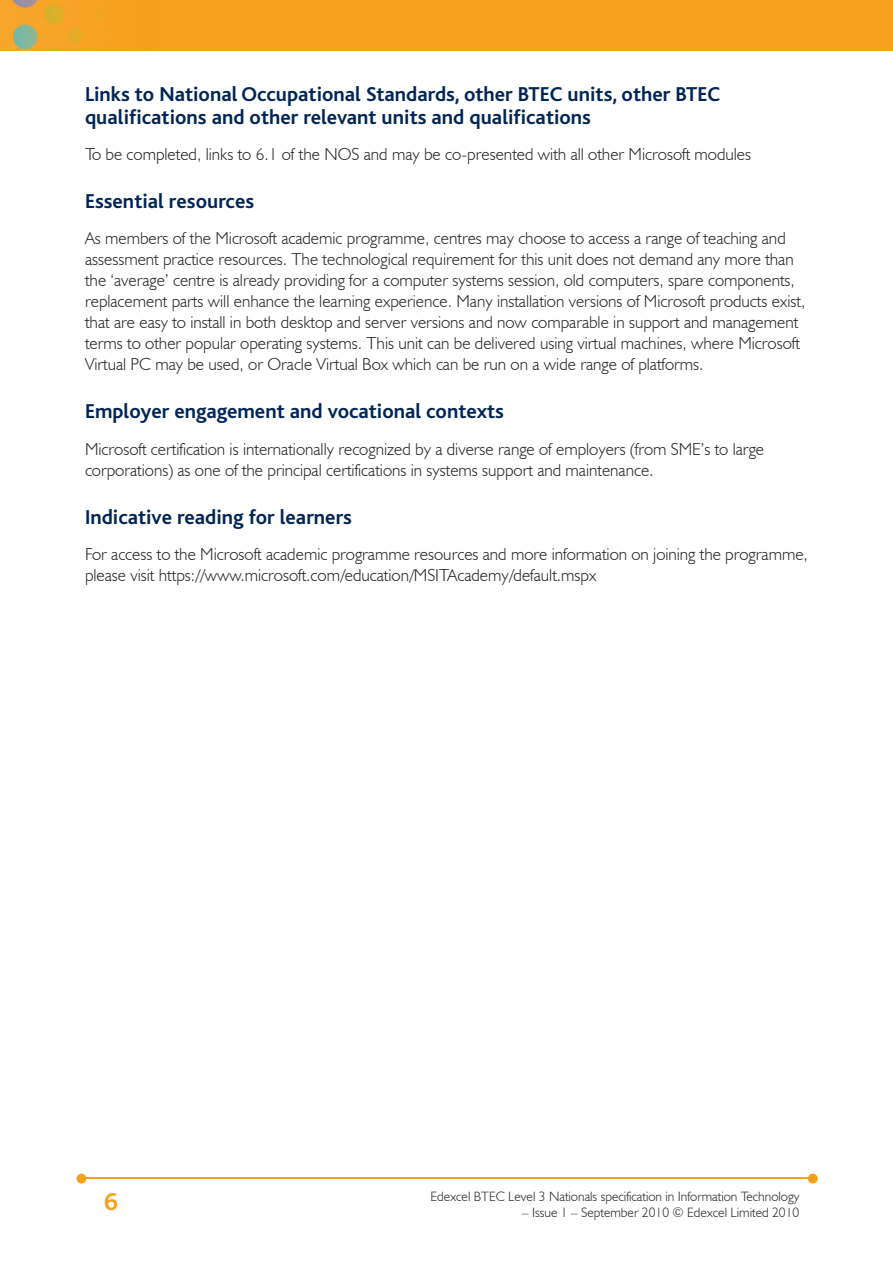
<style>
.page{position:relative;width:893px;height:1263px;background:#fff}
.page>*{position:absolute;margin:0;border:0;box-sizing:border-box;transform-origin:0 0}
.t1{font:700 25.5px "Bliss";color:#f6a01b}
.t2{font:700 21px/22.5px "Bliss";color:#002556}
.t3{font:300 17.25px/21px "Humanist 521 BT";color:#231f20}
.t4{font:300 13.5px "Humanist 521 BT";color:#231f20}
</style>
<div class="page">
<img style="left:0;top:0;width:893px;height:51px">
<hr style="left:82px;top:1178px;width:728px;height:1px;background:#f6a01b">
<svg style="left:808px;top:1174px;width:10px;height:9px"></svg>
<svg style="left:77px;top:1174px;width:9px;height:9px"></svg>
<p class="t2" style="left:85px;top:83px;width:637px">Links to National Occupational Standards, other BTEC units, other BTEC qualifications and other relevant units and qualifications</p>
<p class="t3" style="left:85px;top:143px;width:668px">To be completed, links to 6.1 of the NOS and may be co-presented with all other Microsoft modules</p>
<p class="t2" style="left:85px;top:190px;width:171px">Essential resources</p>
<p class="t3" style="left:85px;top:227px;width:722px">As members of the Microsoft academic programme, centres may choose to access a range of teaching and assessment practice resources. The technological requirement for this unit does not demand any more than the ‘average’ centre is already providing for a computer systems session, old computers, spare components, replacement parts will enhance the learning experience. Many installation versions of Microsoft products exist, that are easy to install in both desktop and server versions and now comparable in support and management terms to other popular operating systems. This unit can be delivered using virtual machines, where Microsoft Virtual PC may be used, or Oracle Virtual Box which can be run on a wide range of platforms.</p>
<p class="t2" style="left:85px;top:401px;width:420px">Employer engagement and vocational contexts</p>
<p class="t3" style="left:85px;top:438px;width:681px">Microsoft certification is internationally recognized by a diverse range of employers (from SME’s to large corporations) as one of the principal certifications in systems support and maintenance.</p>
<p class="t2" style="left:85px;top:506px;width:268px">Indicative reading for learners</p>
<p class="t3" style="left:85px;top:543px;width:724px">For access to the Microsoft academic programme resources and more information on joining the programme, please visit https://www.microsoft.com/education/MSITAcademy/default.mspx</p>
<h1 class="t1" style="left:104px;top:1189px;width:15px">6</h1>
<p class="t4" style="left:431px;top:1188px;width:370px">Edexcel BTEC Level 3 Nationals specification in Information Technology</p>
<p class="t4" style="left:522px;top:1204px;width:279px">– Issue 1 – September 2010 © Edexcel Limited 2010</p>
</div>
